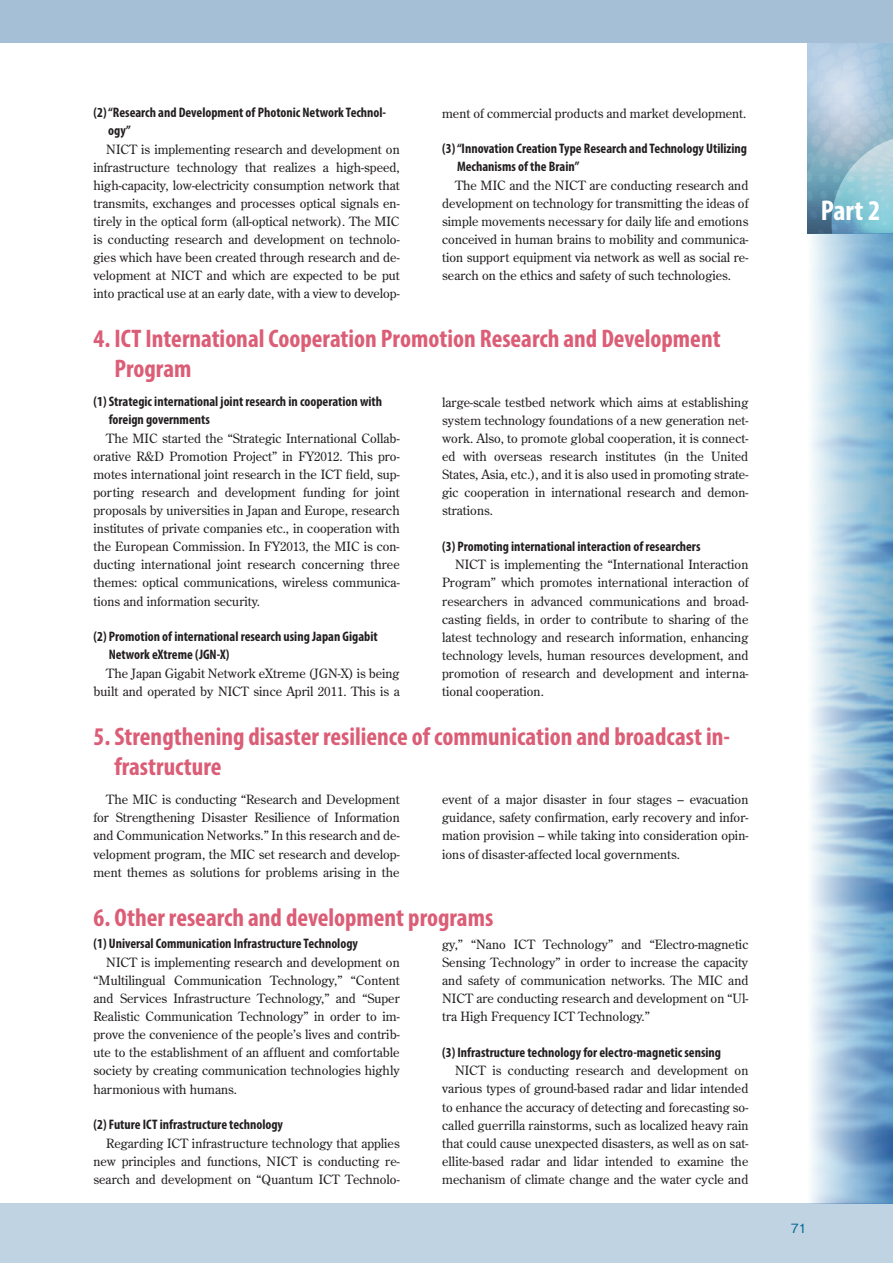
<style>
.page{position:relative;width:893px;height:1263px;background:#fff}
.page>*{position:absolute;margin:0;border:0;box-sizing:border-box;transform-origin:0 0}
.t1{font:700 condensed 28.65px "Myriad Pro";color:#fff}
.t2{font:700 condensed 25.5px/29.7px "Myriad Pro";color:#db5d76}
.t3{font:700 condensed 13.8px/18.1px "Myriad Pro";color:#231f20}
.t4{font:12.75px/18.1px "Century Old Style Std";color:#231f20;text-align:justify}
.t5{font:500 12.75px "Gothic BBB Pr 6";color:#006894}
</style>
<div class="page">
<svg style="left:808px;top:43px;width:85px;height:191px;background:#9dc0d3"></svg>
<div style="left:0;top:1203px;width:893px;height:60px;background:#c0d3e3"></div>
<div style="left:0;top:0;width:893px;height:43px;background:#a4bfd6"></div>
<svg style="left:811px;top:234px;width:82px;height:969px;background:#a3c6de"></svg>
<p class="t3" style="left:108px;top:103px;width:279px;text-indent:-15px">(2) “Research and Development of Photonic Network Technol&shy;ogy”</p>
<p class="t4" style="left:94px;top:140px;width:308px;text-indent:13px">NICT is implementing research and development on infrastructure technology that realizes a high-speed, high-capacity, low-electricity consumption network that transmits, exchanges and processes optical signals en&shy;tirely in the optical form (all-optical network). The MIC is conducting research and development on technolo&shy;gies which have been created through research and de&shy;velopment at NICT and which are expected to be put into practical use at an early date, with a view to develop-</p>
<p class="t4" style="left:442px;top:104px;width:306px">ment of commercial products and market development.</p>
<p class="t3" style="left:457px;top:139px;width:292px;text-indent:-15px">(3) “Innovation Creation Type Research and Technology Utilizing<br>Mechanisms of the Brain”</p>
<p class="t4" style="left:442px;top:176px;width:308px;text-indent:13px">The MIC and the NICT are conducting research and development on technology for transmitting the ideas of simple movements necessary for daily life and emotions conceived in human brains to mobility and communica&shy;tion support equipment via network as well as social re&shy;search on the ethics and safety of such technologies.</p>
<p class="t2" style="left:114px;top:323px;width:608px;text-indent:-21px">4. ICT International Cooperation Promotion Research and Development<br>Program</p>
<p class="t3" style="left:109px;top:392px;width:275px;text-indent:-15px">(1) Strategic international joint research in cooperation with foreign governments</p>
<p class="t4" style="left:94px;top:429px;width:308px;text-indent:13px">The MIC started the “Strategic International Collab&shy;orative R&amp;D Promotion Project” in FY2012. This pro&shy;motes international joint research in the ICT field, sup&shy;porting research and development funding for joint proposals by universities in Japan and Europe, research institutes of private companies etc., in cooperation with the European Commission. In FY2013, the MIC is con&shy;ducting international joint research concerning three themes: optical communications, wireless communica&shy;tions and information security.</p>
<p class="t3" style="left:109px;top:627px;width:270px;text-indent:-15px">(2) Promotion of international research using Japan Gigabit<br>Network eXtreme (JGN-X)</p>
<p class="t4" style="left:94px;top:664px;width:308px;text-align:right">The Japan Gigabit Network eXtreme (JGN-X) is being built and operated by NICT since April 2011. This is a</p>
<p class="t4" style="left:442px;top:393px;width:308px">large-scale testbed network which aims at establishing system technology foundations of a new generation net&shy;work. Also, to promote global cooperation, it is connect&shy;ed with overseas research institutes (in the United States, Asia, etc.), and it is also used in promoting strate&shy;gic cooperation in international research and demon&shy;strations.</p>
<p class="t3" style="left:442px;top:537px;width:260px">(3) Promoting international interaction of researchers</p>
<p class="t4" style="left:442px;top:555px;width:308px;text-indent:13px">NICT is implementing the “International Interaction Program” which promotes international interaction of researchers in advanced communications and broad&shy;casting fields, in order to contribute to sharing of the latest technology and research information, enhancing technology levels, human resources development, and promotion of research and development and interna&shy;tional cooperation.</p>
<p class="t2" style="left:114px;top:721px;width:617px;text-indent:-21px">5. Strengthening disaster resilience of communication and broadcast in&shy;frastructure</p>
<p class="t4" style="left:94px;top:790px;width:308px;text-indent:13px">The MIC is conducting “Research and Development for Strengthening Disaster Resilience of Information and Communication Networks.” In this research and de&shy;velopment program, the MIC set research and develop&shy;ment themes as solutions for problems arising in the</p>
<p class="t4" style="left:442px;top:790px;width:308px">event of a major disaster in four stages – evacuation guidance, safety confirmation, early recovery and infor&shy;mation provision – while taking into consideration opin&shy;ions of disaster-affected local governments.</p>
<p class="t2" style="left:94px;top:902px;width:401px">6. Other research and development programs</p>
<p class="t3" style="left:94px;top:934px;width:266px">(1) Universal Communication Infrastructure Technology</p>
<p class="t4" style="left:94px;top:953px;width:308px;text-indent:13px">NICT is implementing research and development on “Multilingual Communication Technology,” “Content and Services Infrastructure Technology,” and “Super Realistic Communication Technology” in order to im&shy;prove the convenience of the people’s lives and contrib&shy;ute to the establishment of an affluent and comfortable society by creating communication technologies highly harmonious with humans.</p>
<p class="t3" style="left:94px;top:1115px;width:191px">(2) Future ICT infrastructure technology</p>
<p class="t4" style="left:94px;top:1134px;width:308px;text-indent:13px">Regarding ICT infrastructure technology that applies new principles and functions, NICT is conducting re&shy;search and development on “Quantum ICT Technolo-</p>
<p class="t4" style="left:442px;top:935px;width:308px">gy,” “Nano ICT Technology” and “Electro-magnetic Sensing Technology” in order to increase the capacity and safety of communication networks. The MIC and NICT are conducting research and development on “Ul&shy;tra High Frequency ICT Technology.”</p>
<p class="t3" style="left:442px;top:1043px;width:280px">(3) Infrastructure technology for electro-magnetic sensing</p>
<p class="t4" style="left:442px;top:1061px;width:308px;text-indent:13px">NICT is conducting research and development on various types of ground-based radar and lidar intended to enhance the accuracy of detecting and forecasting so&shy;called guerrilla rainstorms, such as localized heavy rain that could cause unexpected disasters, as well as on sat&shy;ellite-based radar and lidar intended to examine the mechanism of climate change and the water cycle and</p>
<h1 class="t1" style="left:821px;top:193px;width:61px">Part 2</h1>
<p class="t5" style="left:791px;top:1218px;width:18px">71</p>
</div>
